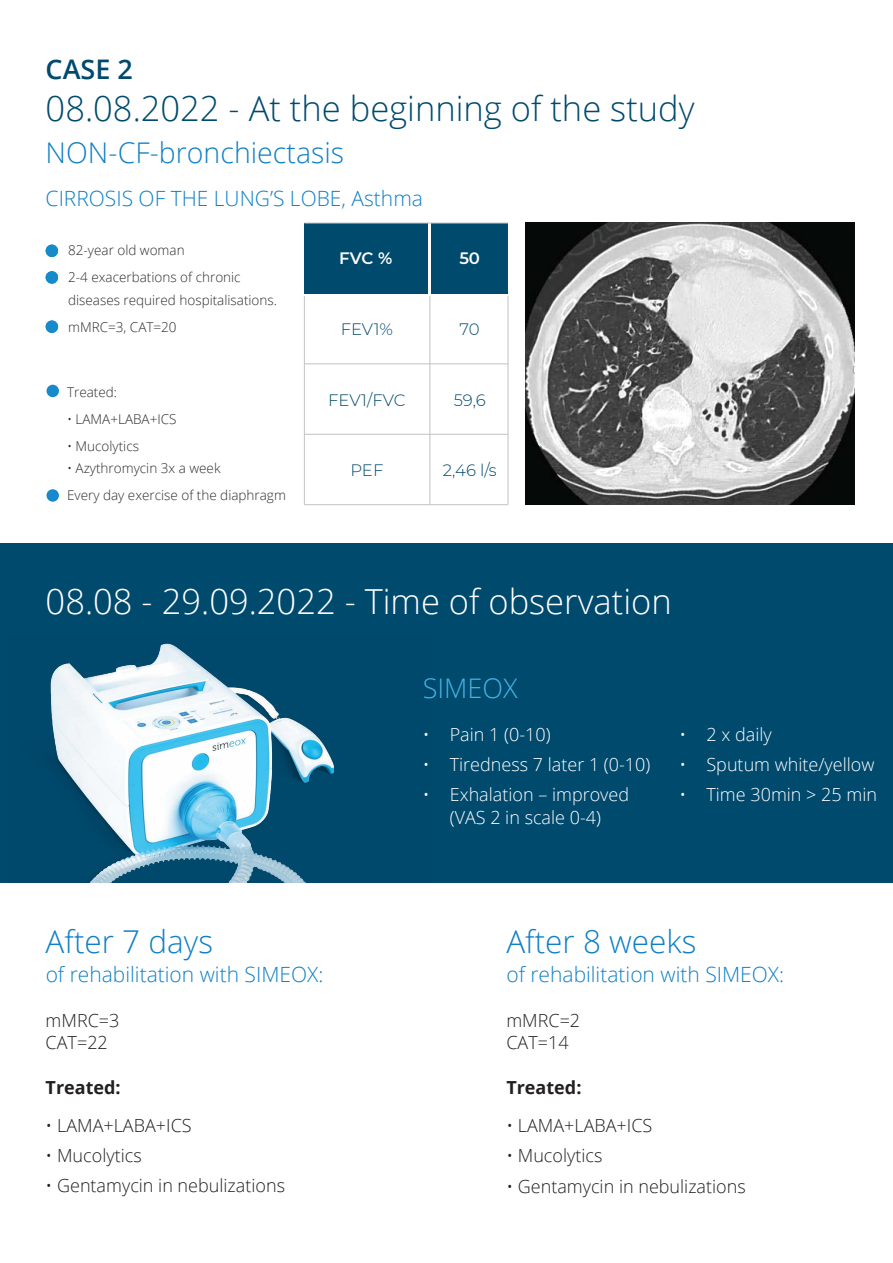
<style>
.page{position:relative;width:893px;height:1263px;background:#fff}
.page>*{position:absolute;margin:0;border:0;box-sizing:border-box;transform-origin:0 0}
.t1{font:300 34.5px "Open Sans";color:#004a6e}
.t2{font:300 34.5px "Open Sans";color:#fff}
.t3{font:300 31.5px "Open Sans";color:#1080c4}
.t4{font:300 28.5px "Open Sans";color:#1080c4}
.t5{font:300 27px "Open Sans";color:#44b3e6}
.t6{font:600 27px "Open Sans";color:#004a6e}
.t7{font:300 21px "Open Sans";color:#1080c4}
.t8{font:300 18px/22.5px "Open Sans";color:#231f20}
.t9{font:300 18px/22.5px "Open Sans";color:#fff;text-align:center}
.t10{font:700 18px "Open Sans";color:#231f20}
.t11{font:300 16.5px "Montserrat";color:#004a6e}
.t12{font:600 16.5px "Montserrat";color:#fff}
.t13{font:300 13.5px/27px "Open Sans";color:#292c2f}
</style>
<div class="page">
<img style="left:526px;top:223px;width:329px;height:282px">
<div style="left:304px;top:223px;width:124px;height:70px;background:#004a6e"></div>
<div style="left:431px;top:223px;width:77px;height:70px;background:#004a6e"></div>
<hr style="left:430px;top:296px;width:1px;height:209px;background:#c0c2c4">
<hr style="left:304px;top:296px;width:1px;height:209px;background:#c0c2c4">
<hr style="left:508px;top:296px;width:1px;height:209px;background:#c0c2c4">
<hr style="left:304px;top:364px;width:204px;height:1px;background:#c0c2c4">
<hr style="left:304px;top:223px;width:204px;height:1px;background:#c0c2c4">
<hr style="left:304px;top:434px;width:204px;height:1px;background:#c0c2c4">
<hr style="left:304px;top:504px;width:204px;height:1px;background:#c0c2c4">
<div style="left:47px;top:385px;width:12px;height:12px;background:#168acb;border-radius:50%"></div>
<div style="left:47px;top:489px;width:12px;height:13px;background:#168acb;border-radius:50%"></div>
<div style="left:46px;top:245px;width:12px;height:12px;background:#168acb;border-radius:50%"></div>
<div style="left:46px;top:271px;width:12px;height:13px;background:#168acb;border-radius:50%"></div>
<div style="left:46px;top:320px;width:12px;height:13px;background:#168acb;border-radius:50%"></div>
<div style="left:0;top:543px;width:893px;height:340px;background:#004a6e"></div>
<img style="left:50px;top:643px;width:285px;height:240px">
<h3 class="t6" style="left:46px;top:51px;width:89px">CASE 2</h3>
<h1 class="t1" style="left:46px;top:85px;width:650px">08.08.2022 - At the beginning of the study</h1>
<h3 class="t4" style="left:46px;top:133px;width:300px">NON-CF-bronchiectasis</h3>
<h3 class="t7" style="left:46px;top:184px;width:379px">CIRROSIS OF THE LUNG’S LOBE, Asthma</h3>
<p class="t13" style="left:68px;top:237px;width:174px">82-year old woman<br>2-4 exacerbations of chronic</p>
<p class="t13" style="left:68px;top:286px;width:210px">diseases required hospitalisations. mMRC=3, CAT=20</p>
<p class="t12" style="left:339px;top:247px;width:54px">FVC %</p>
<p class="t12" style="left:459px;top:247px;width:22px">50</p>
<p class="t11" style="left:460px;top:318px;width:22px">70</p>
<p class="t11" style="left:341px;top:318px;width:54px">FEV1%</p>
<p class="t13" style="left:67px;top:378px;width:52px">Treated:</p>
<p class="t13" style="left:67px;top:405px;width:111px">• LAMA+LABA+ICS</p>
<p class="t13" style="left:67px;top:432px;width:74px">• Mucolytics</p>
<p class="t13" style="left:67px;top:455px;width:220px">• Azythromycin 3x a week<br>Every day exercise of the diaphragm</p>
<p class="t11" style="left:328px;top:388px;width:79px">FEV1/FVC</p>
<p class="t11" style="left:350px;top:458px;width:35px">PEF</p>
<p class="t11" style="left:454px;top:389px;width:34px">59,6</p>
<p class="t11" style="left:443px;top:459px;width:55px">2,46 l/s</p>
<h1 class="t2" style="left:46px;top:578px;width:628px">08.08 - 29.09.2022 - Time of observation</h1>
<h3 class="t5" style="left:423px;top:669px;width:96px">SIMEOX</h3>
<h3 class="t9" style="left:423px;top:723px;width:129px">• Pain 1 (0-10)</h3>
<h3 class="t9" style="left:423px;top:753px;width:229px">• Tiredness 7 later 1 (0-10)</h3>
<h3 class="t9" style="left:423px;top:783px;width:208px">• Exhalation – improved (VAS 2 in scale 0-4)</h3>
<h3 class="t9" style="left:679px;top:723px;width:94px">• 2 x daily</h3>
<h3 class="t9" style="left:679px;top:753px;width:196px">• Sputum white/yellow</h3>
<h3 class="t9" style="left:679px;top:783px;width:199px">• Time 30min &gt; 25 min</h3>
<h2 class="t3" style="left:46px;top:920px;width:169px">After 7 days</h2>
<h3 class="t7" style="left:46px;top:959px;width:279px">of rehabilitation with SIMEOX:</h3>
<h3 class="t8" style="left:46px;top:1008px;width:75px">mMRC=3<br>CAT=22</h3>
<h3 class="t10" style="left:46px;top:1075px;width:77px">Treated:</h3>
<h3 class="t8" style="left:46px;top:1113px;width:148px">• LAMA+LABA+ICS</h3>
<h3 class="t8" style="left:46px;top:1143px;width:98px">• Mucolytics</h3>
<h3 class="t8" style="left:46px;top:1173px;width:241px">• Gentamycin in nebulizations</h3>
<h2 class="t3" style="left:506px;top:920px;width:192px">After 8 weeks</h2>
<h3 class="t7" style="left:506px;top:959px;width:279px">of rehabilitation with SIMEOX:</h3>
<h3 class="t8" style="left:506px;top:1008px;width:75px">mMRC=2<br>CAT=14</h3>
<h3 class="t10" style="left:506px;top:1075px;width:77px">Treated:</h3>
<h3 class="t8" style="left:506px;top:1113px;width:148px">• LAMA+LABA+ICS</h3>
<h3 class="t8" style="left:506px;top:1143px;width:98px">• Mucolytics</h3>
<h3 class="t8" style="left:506px;top:1175px;width:241px">• Gentamycin in nebulizations</h3>
</div>
